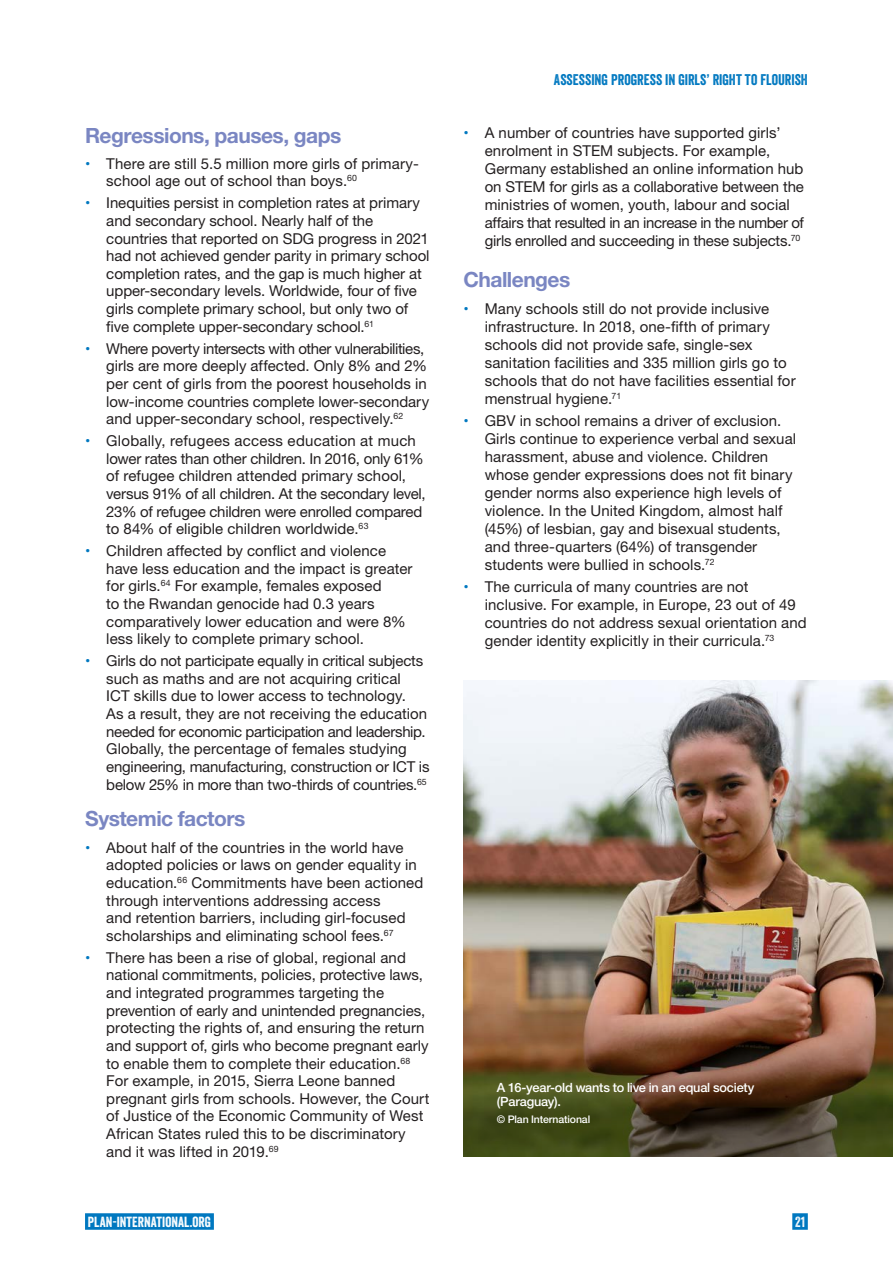
<style>
.page{position:relative;width:893px;height:1263px;background:#fff}
.page>*{position:absolute;margin:0;border:0;box-sizing:border-box;transform-origin:0 0}
.heading_4_-_subsubko{font:700 21px "Helvetica Neue LT Std";letter-spacing:-.025em;color:#7a86c2}
.t1{font:15px/17.7px "Helvetica Neue LT Std";letter-spacing:.005em;color:#231f20}
.t2{font:15px "Veneer";color:#0078c0}
.t3{font:14.25px "Veneer";letter-spacing:.005em;color:#fff}
.PHOTO{font:500 12.75px/14.2px "Helvetica Neue LT Std";letter-spacing:-.015em;color:#fff}
.copyright{font:500 10.5px "Helvetica Neue LT Std";letter-spacing:-.01em;color:#fff}
.s1{font-family:"Helvetica";color:#0078c0}
</style>
<div class="page">
<div style="left:792px;top:1213px;width:16px;height:17px;background:#0078c0"></div>
<div style="left:85px;top:1213px;width:129px;height:17px;background:#0078c0"></div>
<img style="left:463px;top:680px;width:430px;height:294px">
<img style="left:463px;top:974px;width:430px;height:183px">
<p class="heading_4_-_subsubko" style="left:85px;top:122px;width:258px">Regressions, pauses, gaps</p>
<p class="t1" style="left:106px;top:154px;width:314px;text-indent:-21px"><span class="s1">•</span> There are still 5.5 million more girls of primary&shy;school age out of school than boys.<sup>60</sup></p>
<p class="t1" style="left:106px;top:194px;width:325px;text-indent:-21px"><span class="s1">•</span> Inequities persist in completion rates at primary and secondary school. Nearly half of the countries that reported on SDG progress in 2021 had not achieved gender parity in primary school completion rates, and the gap is much higher at upper-secondary levels. Worldwide, four of five girls complete primary school, but only two of five complete upper-secondary school.<sup>61</sup></p>
<p class="t1" style="left:106px;top:339px;width:324px;text-indent:-21px"><span class="s1">•</span> Where poverty intersects with other vulnerabilities, girls are more deeply affected. Only 8% and 2% per cent of girls from the poorest households in low-income countries complete lower-secondary and upper-secondary school, respectively.<sup>62</sup></p>
<p class="t1" style="left:106px;top:432px;width:321px;text-indent:-21px"><span class="s1">•</span> Globally, refugees access education at much lower rates than other children. In 2016, only 61% of refugee children attended primary school, versus 91% of all children. At the secondary level, 23% of refugee children were enrolled compared to 84% of eligible children worldwide.<sup>63</sup></p>
<p class="t1" style="left:106px;top:542px;width:308px;text-indent:-21px"><span class="s1">•</span> Children affected by conflict and violence have less education and the impact is greater for girls.<sup>64</sup> For example, females exposed<br>to the Rwandan genocide had 0.3 years comparatively lower education and were 8% less likely to complete primary school.</p>
<p class="t1" style="left:106px;top:652px;width:325px;text-indent:-21px"><span class="s1">•</span> Girls do not participate equally in critical subjects such as maths and are not acquiring critical<br>ICT skills due to lower access to technology.<br>As a result, they are not receiving the education needed for economic participation and leadership.<br>Globally, the percentage of females studying engineering, manufacturing, construction or ICT is below 25% in more than two-thirds of countries.<sup>65</sup></p>
<p class="heading_4_-_subsubko" style="left:85px;top:806px;width:162px">Systemic factors</p>
<p class="t1" style="left:106px;top:838px;width:319px;text-indent:-21px"><span class="s1">•</span> About half of the countries in the world have adopted policies or laws on gender equality in education.<sup>66</sup> Commitments have been actioned through interventions addressing access<br>and retention barriers, including girl-focused scholarships and eliminating school fees.<sup>67</sup></p>
<p class="t1" style="left:106px;top:948px;width:325px;text-indent:-21px"><span class="s1">•</span> There has been a rise of global, regional and national commitments, policies, protective laws, and integrated programmes targeting the prevention of early and unintended pregnancies, protecting the rights of, and ensuring the return and support of, girls who become pregnant early to enable them to complete their education.<sup>68<br></sup>For example, in 2015, Sierra Leone banned pregnant girls from schools. However, the Court of Justice of the Economic Community of West African States ruled this to be discriminatory and it was lifted in 2019.<sup>69</sup></p>
<p class="t2" style="left:554px;top:71px;width:255px">ASSESSING PROGRESS IN GIRLS’ RIGHT TO FLOURISH</p>
<p class="t1" style="left:485px;top:124px;width:321px;text-indent:-21px"><span class="s1">•</span> A number of countries have supported girls’ enrolment in STEM subjects. For example, Germany established an online information hub on STEM for girls as a collaborative between the ministries of women, youth, labour and social affairs that resulted in an increase in the number of girls enrolled and succeeding in these subjects.<sup>70</sup></p>
<p class="heading_4_-_subsubko" style="left:463px;top:267px;width:108px">Challenges</p>
<p class="t1" style="left:485px;top:299px;width:312px;text-indent:-21px"><span class="s1">•</span> Many schools still do not provide inclusive infrastructure. In 2018, one-fifth of primary schools did not provide safe, single-sex sanitation facilities and 335 million girls go to schools that do not have facilities essential for menstrual hygiene.<sup>71</sup></p>
<p class="t1" style="left:485px;top:411px;width:313px;text-indent:-21px"><span class="s1">•</span> GBV in school remains a driver of exclusion.<br>Girls continue to experience verbal and sexual harassment, abuse and violence. Children whose gender expressions does not fit binary gender norms also experience high levels of violence. In the United Kingdom, almost half (45%) of lesbian, gay and bisexual students, and three-quarters (64%) of transgender students were bullied in schools.<sup>72</sup></p>
<p class="t1" style="left:485px;top:578px;width:323px;text-indent:-21px"><span class="s1">•</span> The curricula of many countries are not inclusive. For example, in Europe, 23 out of 49 countries do not address sexual orientation and gender identity explicitly in their curricula.<sup>73</sup></p>
<p class="PHOTO" style="left:497px;top:1080px;width:259px">A 16-year-old wants to live in an equal society (Paraguay).</p>
<p class="copyright" style="left:497px;top:1113px;width:95px">© Plan International</p>
<p class="t3" style="left:88px;top:1213px;width:125px">PLAN-INTERNATIONAL.ORG</p>
<p class="t3" style="left:795px;top:1213px;width:11px">21</p>
</div>
